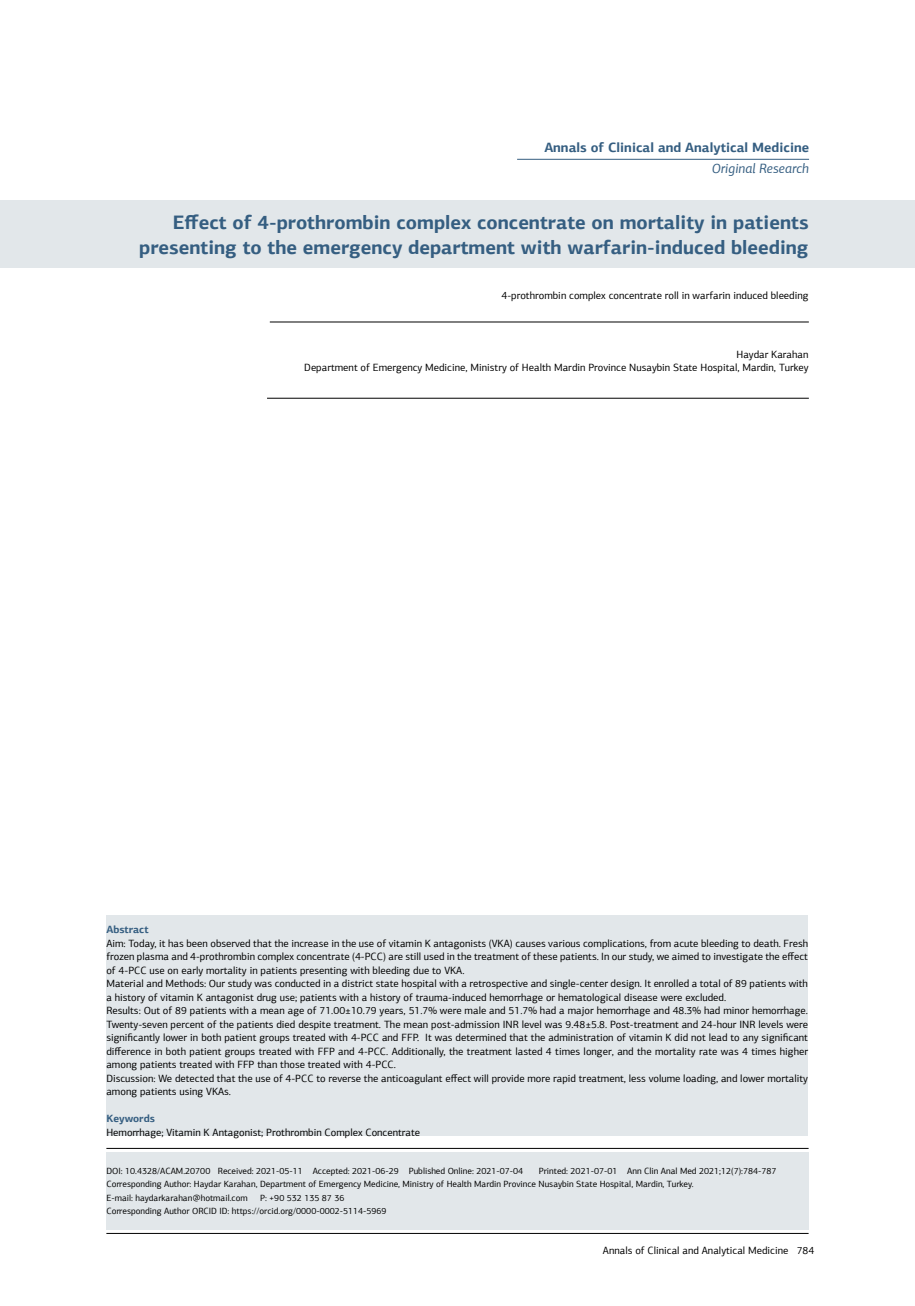
<style>
.page{position:relative;width:915px;height:1306px;background:#fff}
.page>*{position:absolute;margin:0;border:0;box-sizing:border-box;transform-origin:0 0}
.t1{font:700 19.5px/25.5px "PF Agora Sans Pro";color:#355e81;text-align:right}
.t2{font:700 13.5px "PF Agora Sans Pro";color:#355e81}
.t3{font:italic 13.5px "PF Agora Sans Pro";color:#355e81}
.t4{font:10.5px/13.5px "PF Agora Sans Pro";color:#000;text-align:right}
.t5{font:700 10.5px "PF Agora Sans Pro";color:#355e81}
.t6{font:9px/13.5px "PF Agora Sans Pro";color:#000}
</style>
<div class="page">
<hr style="left:106px;top:1233px;width:702px;height:1px;background:#000">
<div style="left:0;top:200px;width:914px;height:68px;background:#e2e7ea"></div>
<hr style="left:106px;top:1148px;width:702px;height:1px;background:#000">
<hr style="left:270px;top:322px;width:538px;height:1px;background:#000">
<hr style="left:267px;top:398px;width:541px;height:1px;background:#000">
<hr style="left:517px;top:159px;width:291px;height:1px;background:#355e81">
<div style="left:106px;top:1151px;width:702px;height:78px;background:#e2e7ea"></div>
<div style="left:106px;top:915px;width:701px;height:220px;background:#e2e7ea"></div>
<p class="t2" style="left:544px;top:139px;width:266px">Annals of Clinical and Analytical Medicine</p>
<p class="t3" style="left:711px;top:160px;width:99px">Original Research</p>
<h1 class="t1" style="left:139px;top:209px;width:670px">Effect of 4-prothrombin complex concentrate on mortality in patients presenting to the emergency department with warfarin-induced bleeding</h1>
<p class="t4" style="left:501px;top:288px;width:308px">4-prothrombin complex concentrate roll in warfarin induced bleeding</p>
<p class="t4" style="left:304px;top:347px;width:505px">Haydar Karahan<br>Department of Emergency Medicine, Ministry of Health Mardin Province Nusaybin State Hospital, Mardin, Turkey</p>
<p class="t5" style="left:106px;top:923px;width:44px">Abstract</p>
<p class="t4" style="left:106px;top:936px;width:703px;text-align:left">Aim: Today, it has been observed that the increase in the use of vitamin K antagonists (VKA) causes various complications, from acute bleeding to death. Fresh frozen plasma and 4-prothrombin complex concentrate (4-PCC) are still used in the treatment of these patients. In our study, we aimed to investigate the effect of 4-PCC use on early mortality in patients presenting with bleeding due to VKA.<br>Material and Methods: Our study was conducted in a district state hospital with a retrospective and single-center design. It enrolled a total of 89 patients with a history of vitamin K antagonist drug use; patients with a history of trauma-induced hemorrhage or hematological disease were excluded.<br>Results: Out of 89 patients with a mean age of 71.00±10.79 years, 51.7% were male and 51.7% had a major hemorrhage and 48.3% had minor hemorrhage.<br>Twenty-seven percent of the patients died despite treatment. The mean post-admission INR level was 9.48±5.8. Post-treatment and 24-hour INR levels were significantly lower in both patient groups treated with 4-PCC and FFP. It was determined that the administration of vitamin K did not lead to any significant difference in both patient groups treated with FFP and 4-PCC. Additionally, the treatment lasted 4 times longer, and the mortality rate was 4 times higher among patients treated with FFP than those treated with 4-PCC.<br>Discussion: We detected that the use of 4-PCC to reverse the anticoagulant effect will provide more rapid treatment, less volume loading, and lower mortality among patients using VKAs.</p>
<p class="t5" style="left:106px;top:1112px;width:50px">Keywords</p>
<p class="t4" style="left:106px;top:1125px;width:315px">Hemorrhage; Vitamin K Antagonist; Prothrombin Complex Concentrate</p>
<p class="t6" style="left:106px;top:1164px;width:671px;text-indent:432px">Printed: 2021-07-01 Ann Clin Anal Med 2021;12(7):784-787<br>Corresponding Author: Haydar Karahan, Department of Emergency Medicine, Ministry of Health Mardin Province Nusaybin State Hospital, Mardin, Turkey.<br>E-mail: haydarkarahan@hotmail.com</p>
<p class="t6" style="left:106px;top:1164px;width:418px">DOI: 10.4328/ACAM.20700 Received: 2021-05-11 Accepted: 2021-06-29 Published Online: 2021-07-04</p>
<p class="t6" style="left:106px;top:1191px;width:281px;text-indent:153px">P: +90 532 135 87 36<br>Corresponding Author ORCID ID: https://orcid.org/0000-0002-5114-5969</p>
<p class="t4" style="left:602px;top:1243px;width:213px">Annals of Clinical and Analytical Medicine 784</p>
</div>
